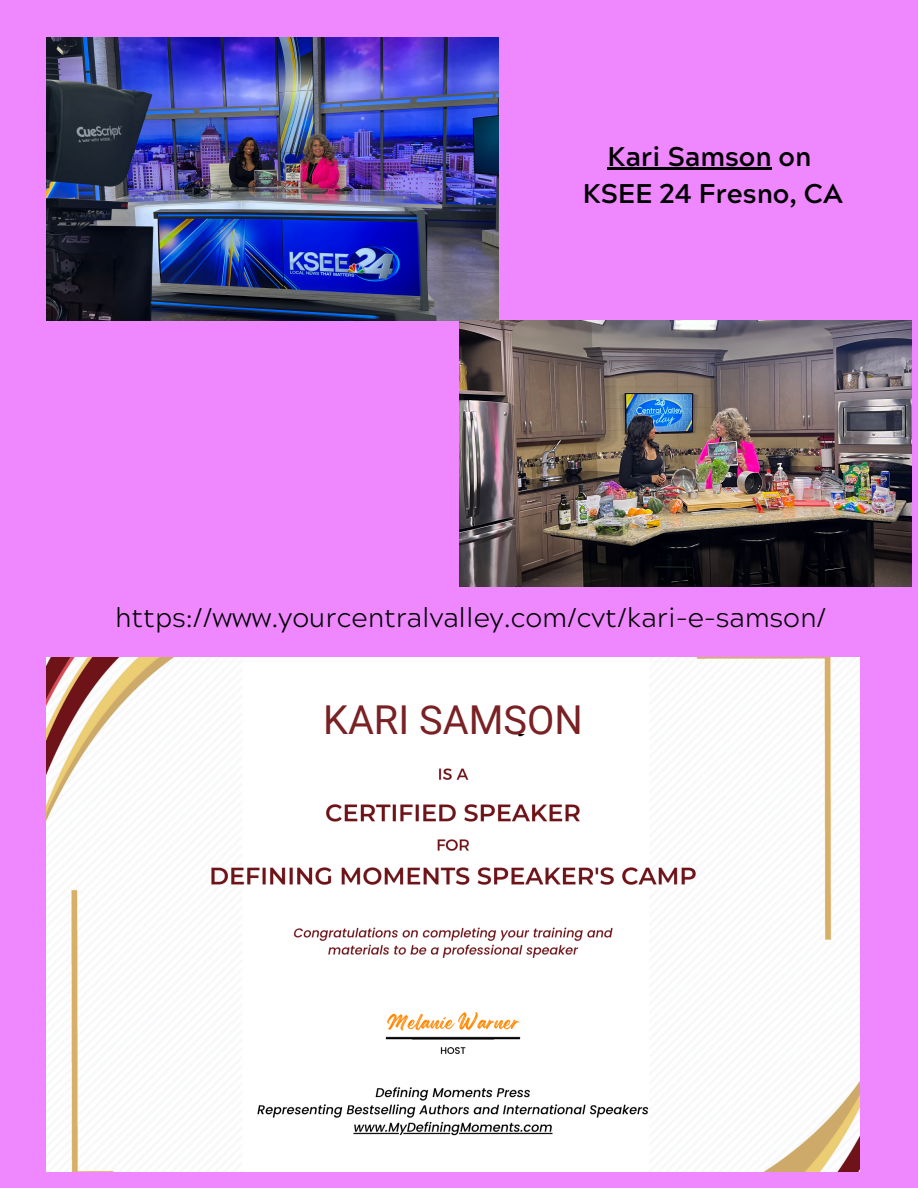
<style>
.page{position:relative;width:918px;height:1188px;background:#ef87ff}
.page>*{position:absolute;margin:0;border:0;box-sizing:border-box;transform-origin:0 0}
.t1{font:39.75px "Roboto";color:#792124}
.t2{font:300 27px "Acherus Grotesque";color:#000}
.t3{font:700 27px/37.2px "Acherus Grotesque";color:#000;text-align:center}
</style>
<div class="page">
<img style="left:46px;top:658px;width:814px;height:514px">
<div style="left:321px;top:686px;width:276px;height:47px;background:#fff"></div>
<img style="left:46px;top:37px;width:453px;height:284px">
<img style="left:459px;top:321px;width:452px;height:265px">
<hr style="left:607px;top:168px;width:165px;height:2px;background:#000">
<h2 class="t3" style="left:583px;top:141px;width:262px">Kari Samson on<br>KSEE 24 Fresno, CA</h2>
<p class="t2" style="left:115px;top:607px;width:712px">https://www.yourcentralvalley.com/cvt/kari-e-samson/</p>
<p class="t1" style="left:323px;top:697px;width:261px">KARI SAMSON</p>
</div>
